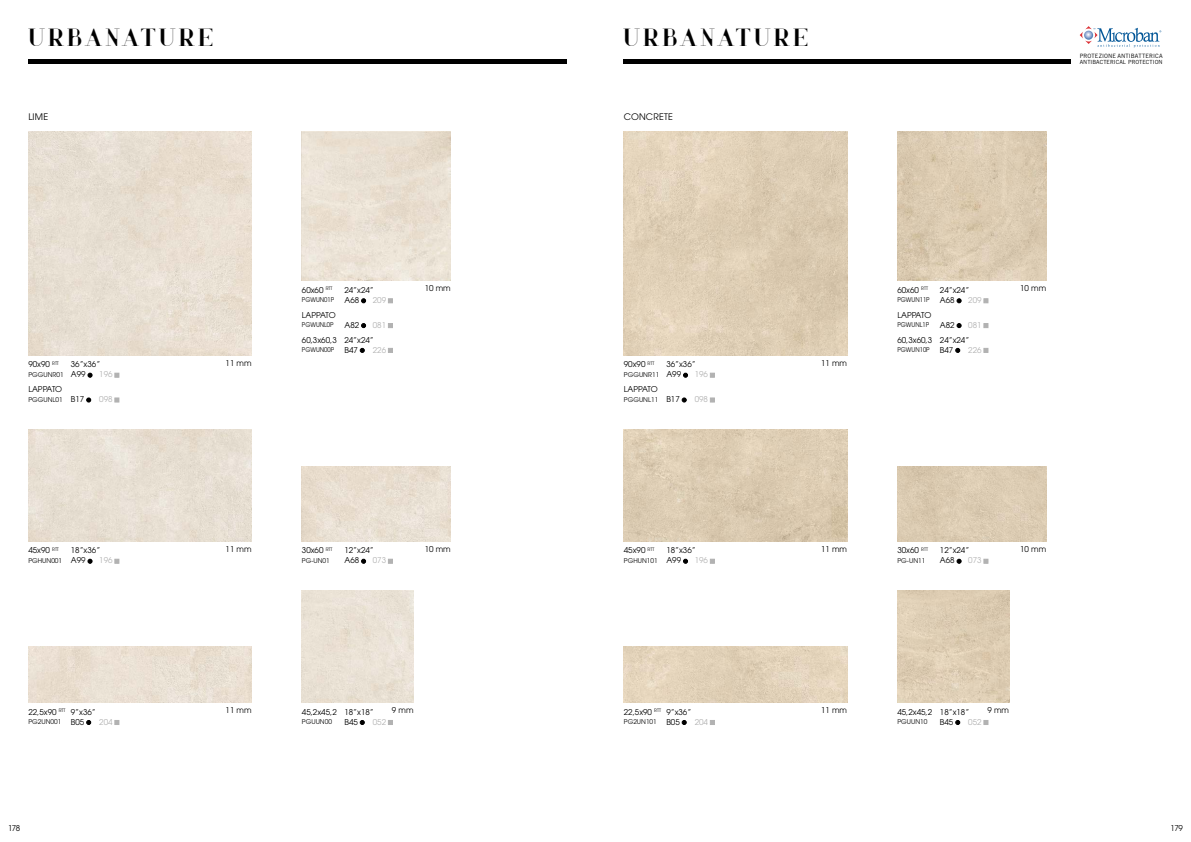
<style>
.page{position:relative;width:1191px;height:842px;background:#fff}
.page>*{position:absolute;margin:0;border:0;box-sizing:border-box;transform-origin:0 0}
.t1{font:25.6px "Voor";letter-spacing:.14em;color:#000}
.t2{font:9px "Avant Garde";letter-spacing:.015em;color:#000}
.t3{font:8px/14.9px "Avant Garde";color:#000}
.t4{font:8px "Avant Garde";color:#b2b2b2}
.t5{font:6.5px "Avant Garde";color:#000}
.t6{font:6.5px "Avant Garde";color:#000;scale:.9 1}
.t7{font:5.9px "Trade Gothic";letter-spacing:.02em;color:#000}
.t8{font:5.7px "Trade Gothic";letter-spacing:.01em;color:#000}
.s1{color:#b2b2b2}
.s2{font-size:8px}
</style>
<div class="page">
<svg style="left:682px;top:720px;width:4px;height:5px"></svg>
<svg style="left:710px;top:720px;width:4px;height:5px"></svg>
<img style="left:624px;top:646px;width:223px;height:56px">
<svg style="left:957px;top:559px;width:4px;height:4px"></svg>
<svg style="left:983px;top:559px;width:5px;height:4px"></svg>
<img style="left:897px;top:467px;width:149px;height:74px">
<svg style="left:955px;top:720px;width:5px;height:5px"></svg>
<svg style="left:983px;top:720px;width:5px;height:5px"></svg>
<img style="left:897px;top:591px;width:112px;height:111px">
<svg style="left:683px;top:559px;width:4px;height:4px"></svg>
<svg style="left:710px;top:559px;width:4px;height:4px"></svg>
<img style="left:624px;top:429px;width:223px;height:112px">
<svg style="left:957px;top:299px;width:4px;height:4px"></svg>
<svg style="left:983px;top:299px;width:5px;height:4px"></svg>
<svg style="left:957px;top:323px;width:4px;height:5px"></svg>
<svg style="left:983px;top:323px;width:5px;height:5px"></svg>
<svg style="left:955px;top:348px;width:5px;height:4px"></svg>
<svg style="left:983px;top:348px;width:5px;height:4px"></svg>
<img style="left:897px;top:132px;width:149px;height:149px">
<svg style="left:683px;top:373px;width:4px;height:4px"></svg>
<svg style="left:710px;top:373px;width:4px;height:4px"></svg>
<svg style="left:682px;top:398px;width:4px;height:4px"></svg>
<svg style="left:710px;top:398px;width:4px;height:4px"></svg>
<img style="left:624px;top:132px;width:223px;height:223px">
<svg style="left:87px;top:720px;width:4px;height:5px"></svg>
<svg style="left:115px;top:720px;width:4px;height:5px"></svg>
<img style="left:28px;top:646px;width:224px;height:56px">
<svg style="left:361px;top:559px;width:5px;height:4px"></svg>
<svg style="left:388px;top:559px;width:4px;height:4px"></svg>
<img style="left:302px;top:467px;width:149px;height:74px">
<svg style="left:360px;top:720px;width:4px;height:5px"></svg>
<svg style="left:388px;top:720px;width:4px;height:5px"></svg>
<div style="left:302px;top:591px;width:111px;height:111px;background:#eae2d5"></div>
<svg style="left:88px;top:559px;width:4px;height:4px"></svg>
<svg style="left:115px;top:559px;width:4px;height:4px"></svg>
<img style="left:28px;top:429px;width:224px;height:112px">
<svg style="left:361px;top:299px;width:5px;height:4px"></svg>
<svg style="left:388px;top:299px;width:4px;height:4px"></svg>
<svg style="left:361px;top:323px;width:5px;height:5px"></svg>
<svg style="left:388px;top:323px;width:4px;height:5px"></svg>
<svg style="left:360px;top:348px;width:4px;height:4px"></svg>
<svg style="left:388px;top:348px;width:4px;height:4px"></svg>
<img style="left:302px;top:132px;width:149px;height:149px">
<svg style="left:88px;top:373px;width:4px;height:4px"></svg>
<svg style="left:115px;top:373px;width:4px;height:4px"></svg>
<svg style="left:87px;top:398px;width:4px;height:4px"></svg>
<svg style="left:115px;top:398px;width:4px;height:4px"></svg>
<img style="left:28px;top:132px;width:224px;height:223px">
<svg style="left:1079px;top:26px;width:82px;height:22px"></svg>
<hr style="left:28px;top:60px;width:539px;height:4px;background:#000">
<hr style="left:623px;top:60px;width:448px;height:4px;background:#000">
<p class="t1" style="left:28px;top:22px;width:187px">URBANATURE</p>
<p class="t1" style="left:623px;top:22px;width:187px">URBANATURE</p>
<p class="t2" style="left:28px;top:112px;width:21px">LIME</p>
<p class="t2" style="left:624px;top:112px;width:50px">CONCRETE</p>
<p class="t7" style="left:1079px;top:52px;width:84px">PROTEZIONE ANTIBATTERICA</p>
<p class="t8" style="left:1079px;top:58px;width:84px">ANTIBACTERICAL PROTECTION</p>
<p class="t3" style="left:302px;top:283px;width:32px">60x60 <sup>RTT</sup></p>
<p class="t3" style="left:344px;top:283px;width:31px">24”x24”</p>
<p class="t6" style="left:302px;top:296px;width:37px">PGWUN01P</p>
<p class="t3" style="left:344px;top:292px;width:16px">A68</p>
<p class="t4" style="left:373px;top:295px;width:15px">209</p>
<p class="t3" style="left:302px;top:307px;width:35px">LAPPATO</p>
<p class="t6" style="left:302px;top:321px;width:37px">PGWUNL0P</p>
<p class="t3" style="left:344px;top:317px;width:16px">A82</p>
<p class="t3" style="left:302px;top:317px;width:86px;text-indent:71px"><span class="s1">081<br></span>60,3x60,3 24”x24”</p>
<p class="t6" style="left:302px;top:346px;width:37px">PGWUN00P</p>
<p class="t3" style="left:344px;top:342px;width:15px">B47</p>
<p class="t4" style="left:373px;top:345px;width:15px">226</p>
<p class="t3" style="left:425px;top:281px;width:28px">10 mm</p>
<p class="t3" style="left:897px;top:283px;width:32px">60x60 <sup>RTT</sup></p>
<p class="t3" style="left:940px;top:283px;width:31px">24”x24”</p>
<p class="t6" style="left:897px;top:296px;width:37px">PGWUN11P</p>
<p class="t3" style="left:940px;top:292px;width:16px">A68</p>
<p class="t4" style="left:968px;top:295px;width:15px">209</p>
<p class="t3" style="left:897px;top:307px;width:35px">LAPPATO</p>
<p class="t6" style="left:897px;top:321px;width:37px">PGWUNL1P</p>
<p class="t3" style="left:940px;top:317px;width:16px">A82</p>
<p class="t3" style="left:897px;top:317px;width:86px;text-indent:71px"><span class="s1">081<br></span>60,3x60,3 24”x24”</p>
<p class="t6" style="left:897px;top:346px;width:37px">PGWUN10P</p>
<p class="t3" style="left:940px;top:342px;width:15px">B47</p>
<p class="t4" style="left:968px;top:345px;width:15px">226</p>
<p class="t3" style="left:1020px;top:281px;width:28px">10 mm</p>
<p class="t3" style="left:28px;top:357px;width:32px">90x90 <sup>RTT</sup></p>
<p class="t3" style="left:71px;top:357px;width:31px">36”x36”</p>
<p class="t5" style="left:28px;top:370px;width:59px">PGGUNR01 <span class="s2">A99</span></p>
<p class="t4" style="left:99px;top:370px;width:15px">196</p>
<p class="t3" style="left:28px;top:382px;width:35px">LAPPATO</p>
<p class="t5" style="left:28px;top:395px;width:57px">PGGUNL01 <span class="s2">B17</span></p>
<p class="t4" style="left:99px;top:394px;width:15px">098</p>
<p class="t3" style="left:225px;top:355px;width:28px">11 mm</p>
<p class="t3" style="left:624px;top:357px;width:32px">90x90 <sup>RTT</sup></p>
<p class="t3" style="left:666px;top:357px;width:31px">36”x36”</p>
<p class="t5" style="left:624px;top:370px;width:59px">PGGUNR11 <span class="s2">A99</span></p>
<p class="t4" style="left:694px;top:370px;width:15px">196</p>
<p class="t3" style="left:624px;top:382px;width:35px">LAPPATO</p>
<p class="t5" style="left:624px;top:395px;width:57px">PGGUNL11 <span class="s2">B17</span></p>
<p class="t4" style="left:694px;top:394px;width:15px">098</p>
<p class="t3" style="left:821px;top:355px;width:28px">11 mm</p>
<p class="t3" style="left:28px;top:543px;width:32px">45x90 <sup>RTT</sup></p>
<p class="t3" style="left:71px;top:543px;width:31px">18”x36”</p>
<p class="t5" style="left:28px;top:557px;width:59px">PGHUN001 <span class="s2">A99</span></p>
<p class="t4" style="left:99px;top:556px;width:15px">196</p>
<p class="t3" style="left:225px;top:541px;width:28px">11 mm</p>
<p class="t3" style="left:302px;top:543px;width:32px">30x60 <sup>RTT</sup></p>
<p class="t3" style="left:344px;top:543px;width:31px">12”x24”</p>
<p class="t5" style="left:302px;top:557px;width:29px">PG-UN01</p>
<p class="t3" style="left:344px;top:553px;width:16px">A68</p>
<p class="t4" style="left:373px;top:556px;width:15px">073</p>
<p class="t3" style="left:425px;top:541px;width:28px">10 mm</p>
<p class="t3" style="left:624px;top:543px;width:32px">45x90 <sup>RTT</sup></p>
<p class="t3" style="left:666px;top:543px;width:31px">18”x36”</p>
<p class="t5" style="left:624px;top:557px;width:59px">PGHUN101 <span class="s2">A99</span></p>
<p class="t4" style="left:694px;top:556px;width:15px">196</p>
<p class="t3" style="left:821px;top:541px;width:28px">11 mm</p>
<p class="t3" style="left:897px;top:543px;width:32px">30x60 <sup>RTT</sup></p>
<p class="t3" style="left:940px;top:543px;width:31px">12”x24”</p>
<p class="t5" style="left:897px;top:557px;width:29px">PG-UN11</p>
<p class="t3" style="left:940px;top:553px;width:16px">A68</p>
<p class="t4" style="left:968px;top:556px;width:15px">073</p>
<p class="t3" style="left:1020px;top:541px;width:28px">10 mm</p>
<p class="t3" style="left:28px;top:704px;width:69px">22,5x90 <sup>RTT</sup> 9”x36”</p>
<p class="t5" style="left:28px;top:718px;width:57px">PG2UN001 <span class="s2">B05</span></p>
<p class="t4" style="left:99px;top:717px;width:15px">204</p>
<p class="t3" style="left:225px;top:702px;width:28px">11 mm</p>
<p class="t3" style="left:392px;top:702px;width:23px">9 mm</p>
<p class="t3" style="left:302px;top:704px;width:73px">45,2x45,2 18”x18”</p>
<p class="t5" style="left:302px;top:718px;width:32px">PGUUN00</p>
<p class="t3" style="left:344px;top:714px;width:15px">B45</p>
<p class="t4" style="left:373px;top:717px;width:15px">052</p>
<p class="t3" style="left:624px;top:704px;width:69px">22,5x90 <sup>RTT</sup> 9”x36”</p>
<p class="t5" style="left:624px;top:718px;width:57px">PG2UN101 <span class="s2">B05</span></p>
<p class="t4" style="left:694px;top:717px;width:15px">204</p>
<p class="t3" style="left:821px;top:702px;width:28px">11 mm</p>
<p class="t3" style="left:987px;top:702px;width:23px">9 mm</p>
<p class="t3" style="left:897px;top:704px;width:73px">45,2x45,2 18”x18”</p>
<p class="t5" style="left:897px;top:718px;width:32px">PGUUN10</p>
<p class="t3" style="left:940px;top:714px;width:15px">B45</p>
<p class="t4" style="left:968px;top:717px;width:15px">052</p>
<p class="t3" style="left:8px;top:820px;width:14px">178</p>
<p class="t3" style="left:1170px;top:820px;width:14px">179</p>
</div>
